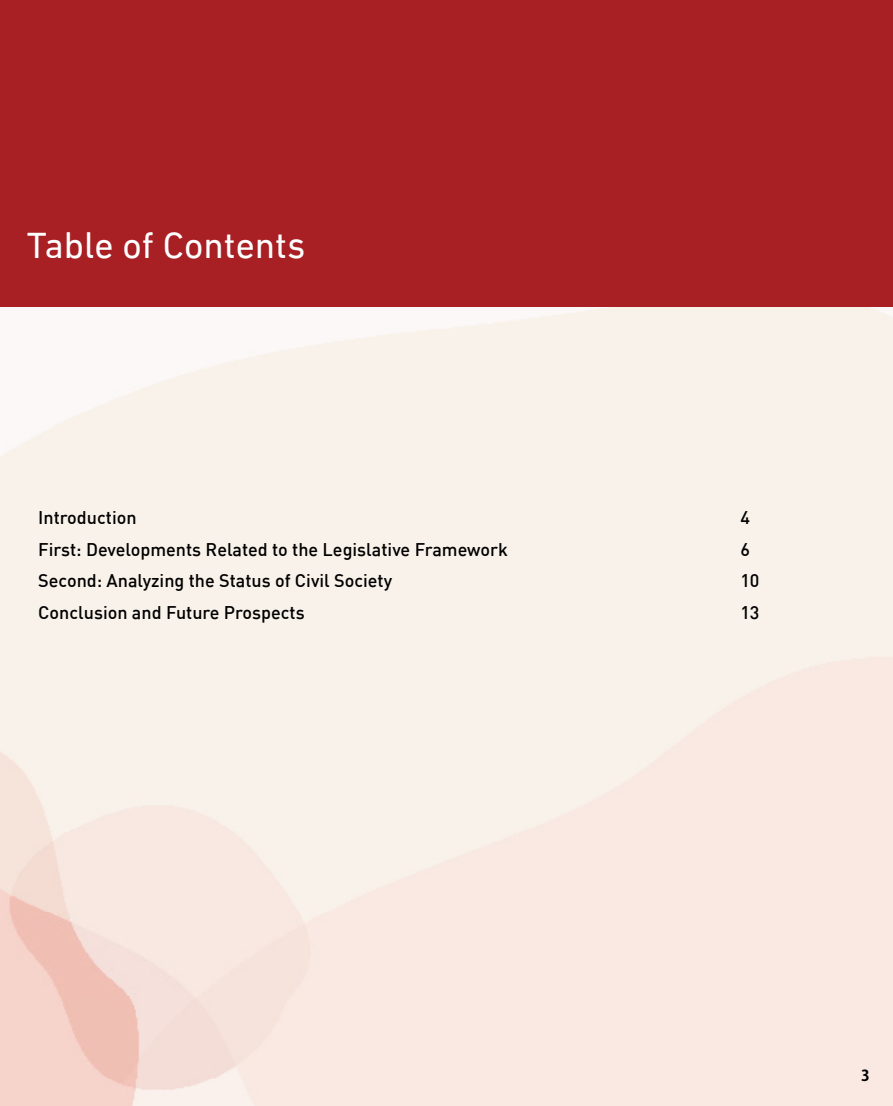
<style>
.page{position:relative;width:893px;height:1106px;background:#fff}
.page>*{position:absolute;margin:0;border:0;box-sizing:border-box;transform-origin:0 0}
.t1{font:37.5px "DIN Next LTW23";color:#fff}
.t2{font:500 18px "DIN";color:#000}
.t3{font:700 15px "Adobe Gothic Std";color:#000}
</style>
<div class="page">
<img style="left:0;top:306px;width:893px;height:800px">
<div style="left:0;top:0;width:893px;height:306px;background:#a81f24"></div>
<h1 class="t1" style="left:27px;top:223px;width:280px">Table of Contents</h1>
<p class="t2" style="left:38px;top:506px;width:100px">Introduction</p>
<p class="t2" style="left:740px;top:506px;width:11px">4</p>
<p class="t2" style="left:38px;top:537px;width:471px">First: Developments Related to the Legislative Framework</p>
<p class="t2" style="left:740px;top:537px;width:11px">6</p>
<p class="t2" style="left:38px;top:569px;width:355px">Second: Analyzing the Status of Civil Society</p>
<p class="t2" style="left:740px;top:569px;width:21px">10</p>
<p class="t2" style="left:38px;top:600px;width:268px">Conclusion and Future Prospects</p>
<p class="t2" style="left:740px;top:600px;width:21px">13</p>
<p class="t3" style="left:861px;top:1066px;width:10px">3</p>
</div>
